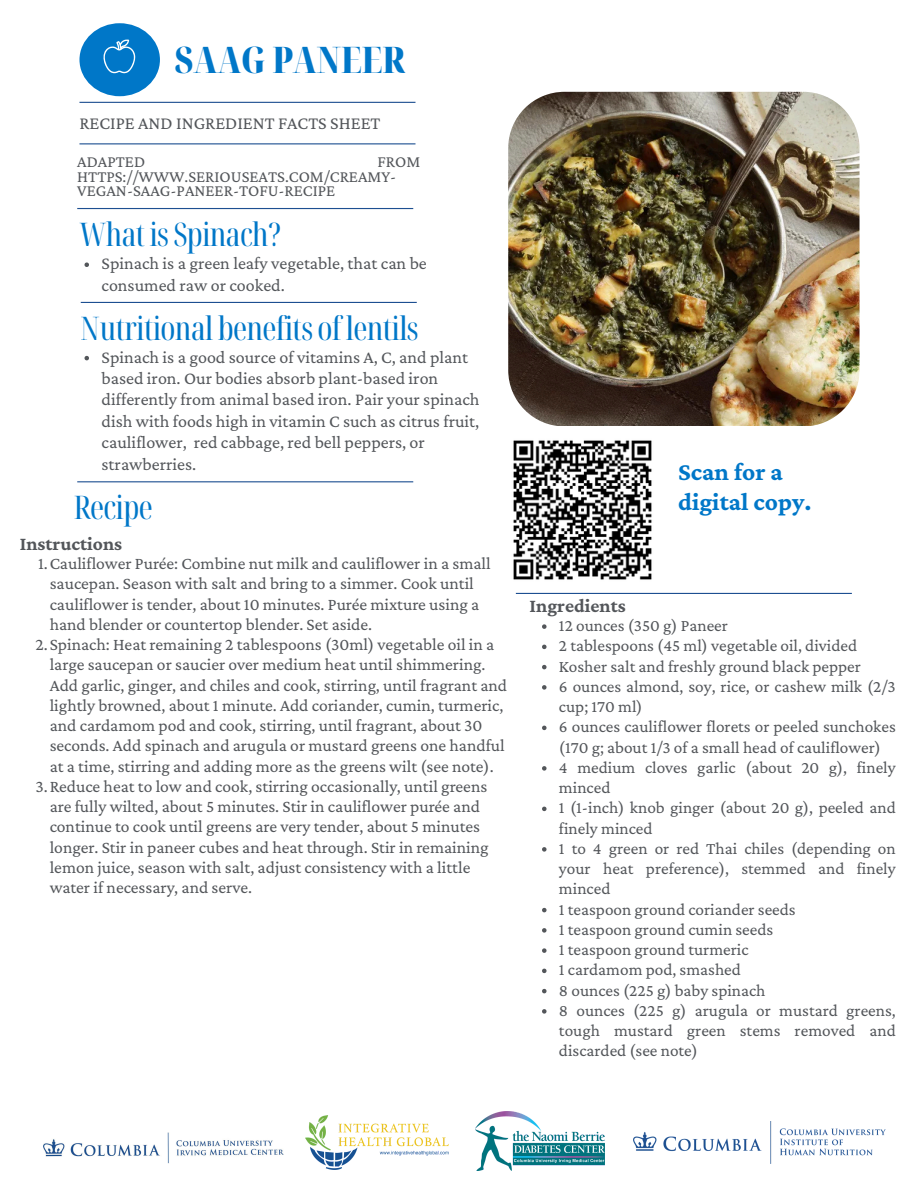
<style>
.page{position:relative;width:918px;height:1188px;background:#fff}
.page>*{position:absolute;margin:0;border:0;box-sizing:border-box;transform-origin:0 0}
.t1{font:900 extra-condensed 36.6px "Noto Serif Display";color:#0077c8}
.t2{font:extra-condensed 32.4px "Noto Serif Display";letter-spacing:-.02em;color:#0077c8}
.t3{font:700 25.35px/29.7px "Crimson Pro";color:#0077c8}
.t4{font:700 19.5px "Crimson Pro";color:#53565a}
.t5{font:18.3px "Crimson Pro";color:#53565a}
.t6{font:18px/21.3px "Crimson Pro";color:#53565a}
.t7{font:17.55px/20.2px "Crimson Pro";color:#53565a}
.t8{font:17.25px/20.2px "Crimson Pro";color:#53565a}
.t9{font:16.8px/14.7px "Crimson Pro";color:#53565a}
</style>
<div class="page">
<svg style="left:79px;top:23px;width:81px;height:73px;fill:#0077c8"></svg>
<hr style="left:79px;top:143px;width:336px;height:1px;background:#1d4f91">
<hr style="left:79px;top:102px;width:336px;height:1px;background:#1d4f91">
<hr style="left:81px;top:302px;width:336px;height:1px;background:#1d4f91">
<svg style="left:103px;top:40px;width:32px;height:33px"></svg>
<img style="left:633px;top:1122px;width:252px;height:41px">
<img style="left:475px;top:1112px;width:130px;height:58px">
<img style="left:305px;top:1115px;width:143px;height:54px">
<img style="left:44px;top:1132px;width:239px;height:32px">
<img style="left:508px;top:92px;width:351px;height:334px;border-radius:56px">
<img style="left:513px;top:440px;width:139px;height:140px">
<hr style="left:77px;top:208px;width:336px;height:1px;background:#1d4f91">
<svg style="left:85px;top:263px;width:4px;height:4px"></svg>
<svg style="left:85px;top:356px;width:4px;height:4px"></svg>
<svg style="left:542px;top:624px;width:5px;height:5px"></svg>
<svg style="left:542px;top:645px;width:5px;height:4px"></svg>
<svg style="left:542px;top:665px;width:5px;height:4px"></svg>
<svg style="left:542px;top:685px;width:5px;height:5px"></svg>
<svg style="left:542px;top:726px;width:5px;height:4px"></svg>
<svg style="left:542px;top:766px;width:5px;height:5px"></svg>
<svg style="left:542px;top:807px;width:5px;height:4px"></svg>
<svg style="left:542px;top:847px;width:5px;height:5px"></svg>
<svg style="left:542px;top:908px;width:5px;height:4px"></svg>
<svg style="left:542px;top:928px;width:5px;height:5px"></svg>
<svg style="left:542px;top:948px;width:5px;height:5px"></svg>
<svg style="left:542px;top:969px;width:5px;height:4px"></svg>
<svg style="left:542px;top:989px;width:5px;height:4px"></svg>
<svg style="left:542px;top:1009px;width:5px;height:5px"></svg>
<hr style="left:516px;top:593px;width:336px;height:1px;background:#1d4f91">
<hr style="left:77px;top:481px;width:336px;height:1px;background:#1d4f91">
<p class="t1" style="left:175px;top:34px;width:232px">SAAG PANEER</p>
<p class="t5" style="left:79px;top:113px;width:303px">RECIPE AND INGREDIENT FACTS SHEET</p>
<p class="t9" style="left:77px;top:154px;width:69px">ADAPTED</p>
<p class="t9" style="left:77px;top:154px;width:345px;text-indent:300px">FROM<br>HTTPS://WWW.SERIOUSEATS.COM/CREAMY-<br>VEGAN-SAAG-PANEER-TOFU-RECIPE</p>
<h2 class="t2" style="left:79px;top:211px;width:203px">Whatis Spinach?</h2>
<h6 class="t6" style="left:102px;top:252px;width:327px">Spinach is a green leafy vegetable, that can be consumed raw or cooked.</h6>
<h2 class="t2" style="left:81px;top:305px;width:339px">Nutritional benefits oflentils</h2>
<p class="t6" style="left:102px;top:346px;width:380px">Spinach is a good source of vitamins A, C, and plant based iron. Our bodies absorb plant-based iron differently from animal based iron. Pair your spinach dish with foods high in vitamin C such as citrus fruit, cauliflower, red cabbage, red bell peppers, or strawberries.</p>
<h2 class="t2" style="left:74px;top:485px;width:81px">Recipe</h2>
<p class="t4" style="left:20px;top:532px;width:104px">Instructions</p>
<p class="t7" style="left:50px;top:553px;width:443px;text-indent:-12px">1.Cauliflower Purée: Combine nut milk and cauliflower in a small saucepan. Season with salt and bring to a simmer. Cook until cauliflower is tender, about 10 minutes. Purée mixture using a hand blender or countertop blender. Set aside.</p>
<p class="t7" style="left:50px;top:634px;width:459px;text-indent:-14px">2.Spinach: Heat remaining 2 tablespoons (30ml) vegetable oil in a large saucepan or saucier over medium heat until shimmering.<br>Add garlic, ginger, and chiles and cook, stirring, until fragrant and lightly browned, about 1 minute. Add coriander, cumin, turmeric, and cardamom pod and cook, stirring, until fragrant, about 30 seconds. Add spinach and arugula or mustard greens one handful at a time, stirring and adding more as the greens wilt (see note).</p>
<p class="t7" style="left:50px;top:776px;width:441px;text-indent:-14px">3.Reduce heat to low and cook, stirring occasionally, until greens are fully wilted, about 5 minutes. Stir in cauliflower purée and continue to cook until greens are very tender, about 5 minutes longer. Stir in paneer cubes and heat through. Stir in remaining lemon juice, season with salt, adjust consistency with a little water if necessary, and serve.</p>
<h3 class="t3" style="left:678px;top:457px;width:135px">Scan for a digital copy.</h3>
<h6 class="t4" style="left:530px;top:595px;width:98px">Ingredients</h6>
<p class="t8" style="left:559px;top:615px;width:171px">12 ounces (350 g) Paneer</p>
<h2 class="t8" style="left:559px;top:635px;width:300px">2 tablespoons (45 ml) vegetable oil, divided</h2>
<p class="t8" style="left:559px;top:656px;width:303px">Kosher salt and freshly ground black pepper</p>
<h3 class="t8" style="left:559px;top:676px;width:338px">6 ounces almond, soy, rice, or cashew milk (2/3 cup; 170 ml)</h3>
<h5 class="t8" style="left:559px;top:716px;width:338px">6 ounces cauliflower florets or peeled sunchokes (170 g; about 1/3 of a small head of cauliflower)</h5>
<h6 class="t8" style="left:559px;top:757px;width:338px">4 medium cloves garlic (about 20 g), finely minced</h6>
<h6 class="t8" style="left:559px;top:797px;width:338px">1 (1-inch) knob ginger (about 20 g), peeled and finely minced</h6>
<h6 class="t8" style="left:559px;top:838px;width:338px;text-align:justify">1 to 4 green or red Thai chiles (depending on your heat preference), stemmed and finely minced</h6>
<p class="t8" style="left:559px;top:899px;width:238px">1 teaspoon ground coriander seeds</p>
<h5 class="t8" style="left:559px;top:919px;width:216px">1 teaspoon ground cumin seeds</h5>
<p class="t8" style="left:559px;top:939px;width:191px">1 teaspoon ground turmeric</p>
<p class="t8" style="left:559px;top:959px;width:183px">1 cardamom pod, smashed</p>
<p class="t8" style="left:559px;top:980px;width:208px">8 ounces (225 g) baby spinach</p>
<p class="t8" style="left:559px;top:1000px;width:338px;text-align:justify">8 ounces (225 g) arugula or mustard greens, tough mustard green stems removed and discarded (see note)</p>
</div>
